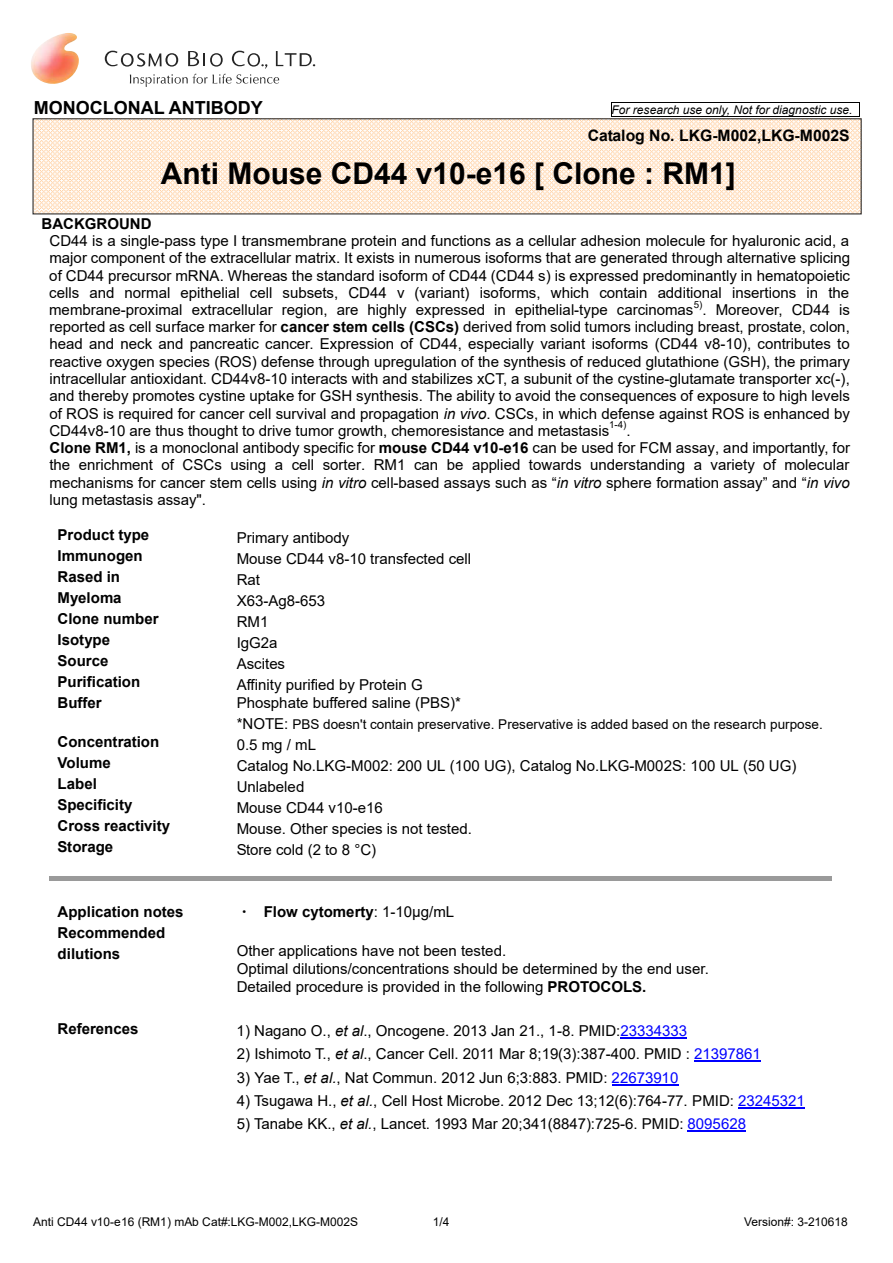
<style>
.page{position:relative;width:893px;height:1263px;background:#fff}
.page>*{position:absolute;margin:0;border:0;box-sizing:border-box;transform-origin:0 0}
.t1{font:700 30px "Arial";color:#000}
.t2{font:700 18px "Arial";color:#000}
.t3{font:700 15.75px "Arial";color:#000}
.t4{font:15px/17.2px "Arial";color:#000;text-align:justify}
.t5{font:700 15px/21px "Arial";color:#000}
.t6{font:13.5px "Arial";color:#000}
.t7{font:12px "Arial";color:#000}
.t8{font:italic 12px "Arial";color:#000}
.t9{font:9.75px "Arial";color:#000}
.s1{font-weight:700}
.s2{font-style:italic}
.s3{font-size:15px}
.s4{font-family:"MS Mincho";font-weight:400}
.s5{font-weight:400}
.s6{color:#00f}
.s7{font-style:inherit}
</style>
<div class="page">
<img style="left:31px;top:33px;width:48px;height:51px">
<svg style="left:105px;top:51px;width:210px;height:36px"></svg>
<svg style="left:34px;top:120px;width:826px;height:92px"></svg>
<div style="left:32px;top:118px;width:830px;height:96px;border:1px solid #333"></div>
<hr style="left:612px;top:102px;width:247px;height:1px;background:#000">
<svg style="left:611px;top:102px;width:1px;height:15px"></svg>
<hr style="left:612px;top:116px;width:247px;height:1px;background:#000">
<svg style="left:859px;top:102px;width:1px;height:15px"></svg>
<div style="left:50px;top:876px;width:183px;height:5px;background:#9a9a9a"></div>
<div style="left:233px;top:876px;width:599px;height:5px;background:#9a9a9a"></div>
<hr style="left:620px;top:1038px;width:67px;height:1px;background:#00f">
<hr style="left:694px;top:1061px;width:67px;height:1px;background:#00f">
<hr style="left:612px;top:1084px;width:66px;height:1px;background:#00f">
<hr style="left:738px;top:1107px;width:67px;height:2px;background:#00f">
<hr style="left:687px;top:1131px;width:59px;height:1px;background:#00f">
<p class="t2" style="left:34px;top:95px;width:231px">MONOCLONAL ANTIBODY</p>
<p class="t8" style="left:612px;top:102px;width:242px">For research use only, Not for diagnostic use.</p>
<p class="t3" style="left:588px;top:124px;width:264px">Catalog No. LKG-M002,LKG-M002S</p>
<h1 class="t1" style="left:161px;top:152px;width:577px">Anti Mouse CD44 v10-e16 [ Clone : RM1]</h1>
<p class="t5" style="left:42px;top:213px;width:112px">BACKGROUND</p>
<p class="t4" style="left:49px;top:232px;width:802px">CD44 is a single-pass type I transmembrane protein and functions as a cellular adhesion molecule for hyaluronic acid, a major component of the extracellular matrix. It exists in numerous isoforms that are generated through alternative splicing of CD44 precursor mRNA. Whereas the standard isoform of CD44 (CD44 s) is expressed predominantly in hematopoietic cells and normal epithelial cell subsets, CD44 v (variant) isoforms, which contain additional insertions in the membrane-proximal extracellular region, are highly expressed in epithelial-type carcinomas</p>
<p class="t9" style="left:694px;top:297px;width:10px">5)</p>
<p class="t4" style="left:49px;top:301px;width:802px;text-indent:653px">. Moreover, CD44 is reported as cell surface marker for <span class="s1">cancer stem cells (CSCs)</span> derived from solid tumors including breast, prostate, colon, head and neck and pancreatic cancer. Expression of CD44, especially variant isoforms (CD44 v8-10), contributes to reactive oxygen species (ROS) defense through upregulation of the synthesis of reduced glutathione (GSH), the primary intracellular antioxidant. CD44v8-10 interacts with and stabilizes xCT, a subunit of the cystine-glutamate transporter xc(-), and thereby promotes cystine uptake for GSH synthesis. The ability to avoid the consequences of exposure to high levels of ROS is required for cancer cell survival and propagation <span class="s2">in vivo</span>. CSCs, in which defense against ROS is enhanced by CD44v8-10 are thus thought to drive tumor growth, chemoresistance and metastasis</p>
<p class="t9" style="left:609px;top:418px;width:19px">1-4)</p>
<p class="t4" style="left:49px;top:422px;width:802px;text-align:left;text-indent:577px">.<br><span class="s1">Clone RM1,</span> is a monoclonal antibody specific for <span class="s1">mouse CD44 v10-e16</span> can be used for FCM assay, and importantly, for the enrichment of CSCs using a cell sorter. RM1 can be applied towards understanding a variety of molecular mechanisms for cancer stem cells using <span class="s2">in vitro</span> cell-based assays such as “<span class="s2">in vitro</span> sphere formation assay” and “<span class="s2">in vivo </span>lung metastasis assay".</p>
<p class="t5" style="left:58px;top:525px;width:93px">Product type</p>
<p class="t4" style="left:237px;top:529px;width:114px">Primary antibody</p>
<p class="t5" style="left:58px;top:546px;width:87px">Immunogen</p>
<p class="t4" style="left:237px;top:550px;width:236px">Mouse CD44 v8-10 transfected cell</p>
<p class="t5" style="left:58px;top:567px;width:64px">Rased in</p>
<p class="t4" style="left:237px;top:571px;width:25px">Rat</p>
<p class="t5" style="left:58px;top:588px;width:66px">Myeloma</p>
<p class="t4" style="left:237px;top:592px;width:90px">X63-Ag8-653</p>
<p class="t5" style="left:58px;top:609px;width:102px">Clone number</p>
<p class="t4" style="left:237px;top:613px;width:33px">RM1</p>
<p class="t5" style="left:58px;top:630px;width:54px">Isotype</p>
<p class="t4" style="left:237px;top:634px;width:42px">IgG2a</p>
<p class="t5" style="left:58px;top:651px;width:52px">Source</p>
<p class="t4" style="left:237px;top:655px;width:50px">Ascites</p>
<p class="t5" style="left:58px;top:672px;width:84px">Purification</p>
<p class="t4" style="left:237px;top:676px;width:187px">Affinity purified by Protein G</p>
<p class="t5" style="left:58px;top:693px;width:46px">Buffer</p>
<p class="t4" style="left:237px;top:694px;width:226px">Phosphate buffered saline (PBS)*</p>
<p class="t6" style="left:237px;top:715px;width:587px"><span class="s3">*NOTE:</span> PBS doesn't contain preservative. Preservative is added based on the research purpose.</p>
<p class="t5" style="left:58px;top:732px;width:103px">Concentration</p>
<p class="t4" style="left:237px;top:736px;width:81px">0.5 mg / mL</p>
<p class="t5" style="left:58px;top:753px;width:55px">Volume</p>
<p class="t4" style="left:237px;top:757px;width:561px">Catalog No.LKG-M002: 200 UL (100 UG), Catalog No.LKG-M002S: 100 UL (50 UG)</p>
<p class="t5" style="left:58px;top:774px;width:41px">Label</p>
<p class="t4" style="left:237px;top:778px;width:69px">Unlabeled</p>
<p class="t5" style="left:58px;top:795px;width:76px">Specificity</p>
<p class="t4" style="left:237px;top:799px;width:148px">Mouse CD44 v10-e16</p>
<p class="t5" style="left:58px;top:816px;width:114px">Cross reactivity</p>
<p class="t4" style="left:237px;top:820px;width:237px">Mouse. Other species is not tested.</p>
<p class="t5" style="left:58px;top:837px;width:57px">Storage</p>
<p class="t4" style="left:237px;top:841px;width:141px">Store cold (2 to 8 °C)</p>
<p class="t5" style="left:58px;top:901px;width:127px">Application notes<br>Recommended dilutions</p>
<p class="t5" style="left:237px;top:901px;width:219px"><span class="s4">・</span> Flow cytomerty<span class="s5">: 1-10μg/mL</span></p>
<p class="t4" style="left:237px;top:941px;width:474px;line-height:18px;text-align:left">Other applications have not been tested.<br>Optimal dilutions/concentrations should be determined by the end user.<br>Detailed procedure is provided in the following <span class="s1">PROTOCOLS.</span></p>
<p class="t5" style="left:58px;top:1018px;width:82px">References</p>
<p class="t4" style="left:237px;top:1022px;width:452px">1) Nagano O., <span class="s2">et al</span>., Oncogene. 2013 Jan 21., 1-8. PMID:<span class="s6">23334333</span></p>
<p class="t4" style="left:237px;top:1045px;width:526px">2) Ishimoto T., <span class="s2">et al</span>., Cancer Cell. 2011 Mar 8;19(3):387-400. PMID : <span class="s6">21397861</span></p>
<p class="t4" style="left:237px;top:1069px;width:443px">3) Yae T., <span class="s2">et al.</span>, Nat Commun. 2012 Jun 6;3:883. PMID: <span class="s6">22673910</span></p>
<p class="t4" style="left:237px;top:1092px;width:570px">4) Tsugawa H., <span class="s2">et al.</span>, Cell Host Microbe. 2012 Dec 13;12(6):764-77. PMID: <span class="s6">23245321</span></p>
<p class="t4" style="left:237px;top:1115px;width:511px">5) Tanabe KK., <span class="s2">et al.</span>, Lancet. 1993 Mar 20;341(8847):725-6. PMID: <span class="s6">8095628</span></p>
<p class="t7" style="left:33px;top:1214px;width:326px">Anti CD44 v10-e16 (RM1) mAb Cat#:LKG-M002<span class="s7">,LKG-M002S</span></p>
<p class="t7" style="left:433px;top:1214px;width:18px">1/4</p>
<p class="t7" style="left:744px;top:1214px;width:105px">Version#: <span class="s7">3</span>-<span class="s7">210618</span></p>
</div>
